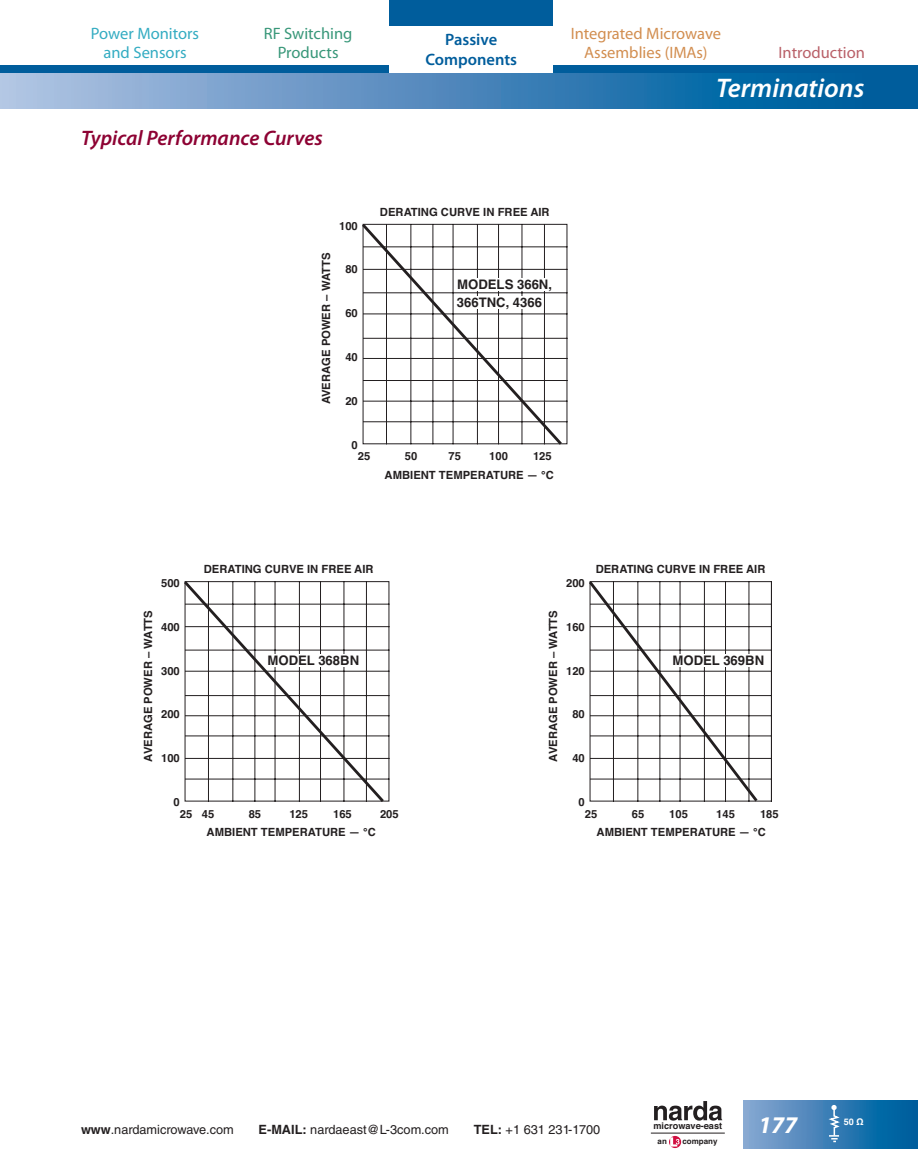
<style>
.page{position:relative;width:918px;height:1175px;background:#fff}
.page>*{position:absolute;margin:0;border:0;box-sizing:border-box;transform-origin:0 0}
.t1{font:italic 600 27px "Myriad Pro";color:#fff}
.t2{font:italic 700 24px "Myriad Pro";color:#fff}
.ST1-SubTitles1col{font:italic 600 21px "Myriad Pro";color:#8d0233}
.t3{font:16.5px/19.5px "Myriad Pro";color:#d28e50;text-align:center}
.t4{font:16.5px/19.5px "Myriad Pro";color:#34acc2;text-align:center}
.t5{font:16.5px/19.5px "Myriad Pro";color:#389779;text-align:center}
.t6{font:600 16.5px/19.5px "Myriad Pro";color:#005d9c;text-align:center}
.t7{font:16.5px "Myriad Pro";color:#b96068}
.t8{font:700 13.2px "Helvetica";color:#231f20}
.t9{font:12.75px "Helvetica LT Std";color:#231f20}
.t10{font:700 11.25px/11.2px "Helvetica";color:#231f20}
.t11{font:700 9.15px "Helvetica";color:#231f20}
.t12{font:700 9px "Helvetica";color:#fff}
.t13{font:700 7.95px "Helvetica";color:#231f20}
.s1{font-weight:700}
</style>
<div class="page">
<div style="left:743px;top:1100px;width:175px;height:48px;background:linear-gradient(to right,#8aa6d1,#00599a)"></div>
<svg style="left:826px;top:1104px;width:16px;height:38px"></svg>
<hr style="left:651px;top:1132px;width:74px;height:1px;background:#231f20">
<svg style="left:654px;top:1101px;width:68px;height:19px"></svg>
<svg style="left:669px;top:1135px;width:12px;height:13px"></svg>
<svg style="left:670px;top:1137px;width:10px;height:9px"></svg>
<svg style="left:0;top:73px;width:918px;height:35px;background:#4b89bc"></svg>
<div style="left:0;top:66px;width:918px;height:7px;background:#005d9c"></div>
<div style="left:390px;top:13px;width:163px;height:60px;background:#fff"></div>
<div style="left:390px;top:0;width:163px;height:26px;background:#005d9c"></div>
<svg style="left:184px;top:581px;width:203px;height:221px"></svg>
<div style="left:269px;top:654px;width:84px;height:12px;background:#fff"></div>
<svg style="left:589px;top:581px;width:183px;height:221px"></svg>
<div style="left:674px;top:654px;width:84px;height:12px;background:#fff"></div>
<svg style="left:362px;top:223px;width:203px;height:222px"></svg>
<div style="left:456px;top:296px;width:84px;height:13px;background:#fff"></div>
<div style="left:456px;top:279px;width:101px;height:12px;background:#fff"></div>
<h3 class="t4" style="left:91px;top:23px;width:110px">Power Monitors and Sensors</h3>
<h3 class="t3" style="left:571px;top:23px;width:152px">Integrated Microwave<br>Assemblies (IMAs)</h3>
<h3 class="t5" style="left:264px;top:23px;width:90px">RF Switching<br>Products</h3>
<h3 class="t6" style="left:425px;top:29px;width:93px">Passive<br>Components</h3>
<h3 class="t7" style="left:779px;top:42px;width:88px">Introduction</h3>
<p class="ST1-SubTitles1col" style="left:81px;top:125px;width:243px">Typical Performance Curves</p>
<p class="t10" style="left:321px;top:404px;width:153px;rotate:-90deg">AVERAGE POWER – WATTS</p>
<p class="t10" style="left:339px;top:220px;width:20px">100</p>
<p class="t10" style="left:345px;top:264px;width:14px">80</p>
<p class="t10" style="left:345px;top:308px;width:14px">60</p>
<p class="t10" style="left:345px;top:352px;width:14px">40</p>
<p class="t10" style="left:345px;top:395px;width:14px">20</p>
<p class="t10" style="left:352px;top:439px;width:8px">0</p>
<p class="t10" style="left:380px;top:206px;width:171px">DERATING CURVE IN FREE AIR</p>
<p class="t8" style="left:457px;top:274px;width:96px">MODELS 366N,</p>
<p class="t8" style="left:457px;top:291px;width:87px">366TNC, 4366</p>
<p class="t10" style="left:358px;top:451px;width:14px">25</p>
<p class="t10" style="left:405px;top:451px;width:14px">50</p>
<p class="t10" style="left:449px;top:451px;width:14px">75</p>
<p class="t10" style="left:489px;top:451px;width:20px">100</p>
<p class="t10" style="left:533px;top:451px;width:20px">125</p>
<p class="t10" style="left:385px;top:469px;width:171px">AMBIENT TEMPERATURE — °C</p>
<h1 class="t1" style="left:716px;top:71px;width:150px">Terminations</h1>
<p class="t10" style="left:143px;top:761px;width:153px;rotate:-90deg">AVERAGE POWER – WATTS</p>
<p class="t10" style="left:161px;top:577px;width:20px">500</p>
<p class="t10" style="left:161px;top:621px;width:20px">400</p>
<p class="t10" style="left:161px;top:665px;width:20px">300</p>
<p class="t10" style="left:161px;top:709px;width:20px">200</p>
<p class="t10" style="left:161px;top:753px;width:20px">100</p>
<p class="t10" style="left:174px;top:796px;width:8px">0</p>
<p class="t10" style="left:204px;top:564px;width:171px">DERATING CURVE IN FREE AIR</p>
<p class="t8" style="left:268px;top:650px;width:93px">MODEL 368BN</p>
<p class="t10" style="left:180px;top:808px;width:36px">25 45</p>
<p class="t10" style="left:249px;top:808px;width:14px">85</p>
<p class="t10" style="left:289px;top:808px;width:20px">125</p>
<p class="t10" style="left:333px;top:808px;width:20px">165</p>
<p class="t10" style="left:380px;top:808px;width:20px">205</p>
<p class="t10" style="left:207px;top:826px;width:171px">AMBIENT TEMPERATURE — °C</p>
<p class="t10" style="left:548px;top:761px;width:153px;rotate:-90deg">AVERAGE POWER – WATTS</p>
<p class="t10" style="left:596px;top:564px;width:171px">DERATING CURVE IN FREE AIR</p>
<p class="t10" style="left:566px;top:577px;width:20px">200</p>
<p class="t10" style="left:566px;top:621px;width:20px">160</p>
<p class="t10" style="left:566px;top:665px;width:20px">120</p>
<p class="t10" style="left:572px;top:709px;width:14px">80</p>
<p class="t10" style="left:572px;top:753px;width:14px">40</p>
<p class="t10" style="left:585px;top:796px;width:14px;text-indent:-6px">0<br>25</p>
<p class="t10" style="left:632px;top:808px;width:14px">65</p>
<p class="t10" style="left:669px;top:808px;width:20px">105</p>
<p class="t10" style="left:716px;top:808px;width:20px">145</p>
<p class="t10" style="left:760px;top:808px;width:20px">185</p>
<p class="t8" style="left:673px;top:650px;width:93px">MODEL 369BN</p>
<p class="t10" style="left:597px;top:826px;width:171px">AMBIENT TEMPERATURE — °C</p>
<p class="t9" style="left:81px;top:1121px;width:154px"><span class="s1">www</span>.nardamicrowave.com</p>
<p class="t9" style="left:259px;top:1121px;width:192px"><span class="s1">E-MAIL:</span> nardaeast@L-3com.com</p>
<p class="t9" style="left:474px;top:1121px;width:128px"><span class="s1">TEL:</span> +1 631 231-1700</p>
<p class="t11" style="left:653px;top:1118px;width:70px">microwave-east</p>
<p class="t13" style="left:658px;top:1135px;width:11px">an</p>
<p class="t13" style="left:682px;top:1135px;width:37px">company</p>
<h2 class="t2" style="left:759px;top:1109px;width:40px">177</h2>
<p class="t12" style="left:844px;top:1114px;width:21px">50 Ω</p>
</div>
